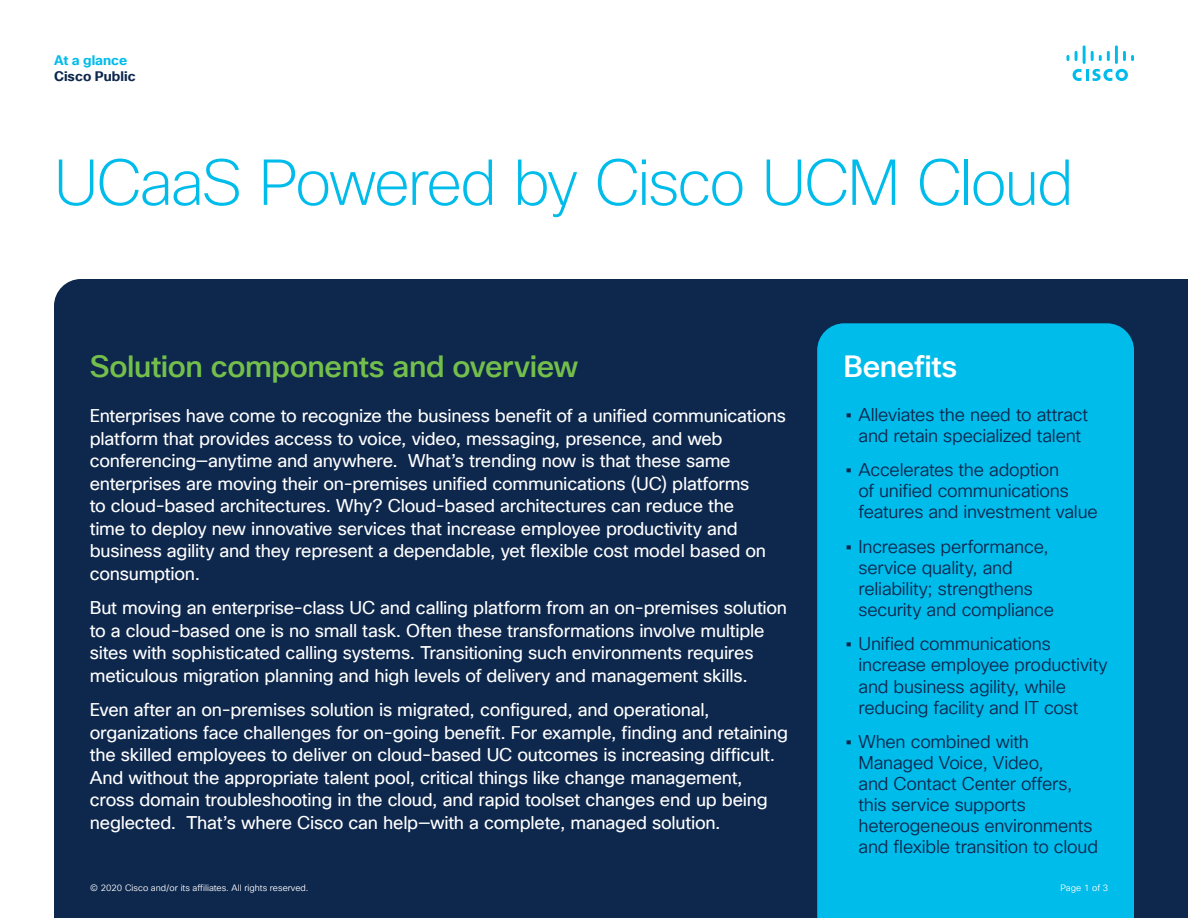
<style>
.page{position:relative;width:1188px;height:918px;background:#fff}
.page>*{position:absolute;margin:0;border:0;box-sizing:border-box;transform-origin:0 0}
.t1{font:200 63px "Cisco Sans TT";letter-spacing:-.035em;color:#00bceb}
.t2{font:500 30px "Cisco Sans TT";letter-spacing:-.015em;color:#74bf4b}
.t3{font:500 30px "Cisco Sans TT";letter-spacing:-.01em;color:#fff}
.t4{font:18px/22.5px "Cisco Sans TT";letter-spacing:-.015em;color:#fff}
.t5{font:18px/21px "Cisco Sans TT Light";letter-spacing:-.015em;color:#0d274d}
.t6{font:700 13.5px "Cisco Sans TT";color:#0d274d}
.t7{font:700 13.5px "Cisco Sans TT";color:#00bceb}
.t8{font:9px "Cisco Sans TT Light";color:#fff}
.s1{font-family:"Cisco Sans TT";font-weight:700}
</style>
<div class="page">
<svg style="left:1073px;top:69px;width:55px;height:12px"></svg>
<svg style="left:1067px;top:55px;width:2px;height:6px"></svg>
<svg style="left:1075px;top:51px;width:3px;height:10px"></svg>
<hr style="left:1083px;top:45px;width:3px;height:19px;background:#00bceb">
<svg style="left:1091px;top:51px;width:19px;height:10px"></svg>
<hr style="left:1115px;top:45px;width:3px;height:19px;background:#00bceb">
<svg style="left:1123px;top:51px;width:11px;height:10px"></svg>
<div style="left:54px;top:279px;width:1134px;height:639px;background:#0d274d"></div>
<div style="left:817px;top:323px;width:317px;height:595px;background:#00bceb"></div>
<p class="t7" style="left:54px;top:51px;width:75px">At a glance</p>
<p class="t6" style="left:54px;top:67px;width:83px">Cisco Public</p>
<h1 class="t1" style="left:54px;top:142px;width:1021px">UCaaS Powered by Cisco UCM Cloud</h1>
<h2 class="t2" style="left:90px;top:347px;width:490px">Solution components and overview</h2>
<p class="t4" style="left:90px;top:405px;width:698px">Enterprises have come to recognize the business benefit of a unified communications platform that provides access to voice, video, messaging, presence, and web conferencing—anytime and anywhere. What’s trending now is that these same enterprises are moving their on-premises unified communications (UC) platforms<br>to cloud-based architectures. Why? Cloud-based architectures can reduce the<br>time to deploy new innovative services that increase employee productivity and business agility and they represent a dependable, yet flexible cost model based on consumption.</p>
<p class="t4" style="left:90px;top:597px;width:699px">But moving an enterprise-class UC and calling platform from an on-premises solution to a cloud-based one is no small task. Often these transformations involve multiple sites with sophisticated calling systems. Transitioning such environments requires meticulous migration planning and high levels of delivery and management skills.</p>
<p class="t4" style="left:90px;top:699px;width:700px">Even after an on-premises solution is migrated, configured, and operational, organizations face challenges for on-going benefit. For example, finding and retaining the skilled employees to deliver on cloud-based UC outcomes is increasing difficult.<br>And without the appropriate talent pool, critical things like change management, cross domain troubleshooting in the cloud, and rapid toolset changes end up being neglected. That’s where Cisco can help—with a complete, managed solution.</p>
<h2 class="t3" style="left:844px;top:347px;width:115px">Benefits</h2>
<p class="t5" style="left:846px;top:405px;width:244px;text-align:center"><span class="s1">•</span> Alleviates the need to attract and retain specialized talent</p>
<p class="t5" style="left:859px;top:460px;width:241px;text-indent:-13px"><span class="s1">•</span> Accelerates the adoption<br>of unified communications features and investment value</p>
<p class="t5" style="left:859px;top:537px;width:197px;text-indent:-13px"><span class="s1">•</span> Increases performance, service quality, and reliability; strengthens security and compliance</p>
<p class="t5" style="left:859px;top:634px;width:251px;text-indent:-13px"><span class="s1">•</span> Unified communications increase employee productivity and business agility, while reducing facility and IT cost</p>
<p class="t5" style="left:859px;top:732px;width:241px;text-indent:-13px"><span class="s1">•</span> When combined with<br>Managed Voice, Video,<br>and Contact Center offers, this service supports heterogeneous environments and flexible transition to cloud</p>
<p class="t8" style="left:90px;top:882px;width:220px">© 2020 Cisco and/or its affiliates. All rights reserved.</p>
<p class="t8" style="left:1060px;top:882px;width:49px">Page 1 of 3</p>
</div>
